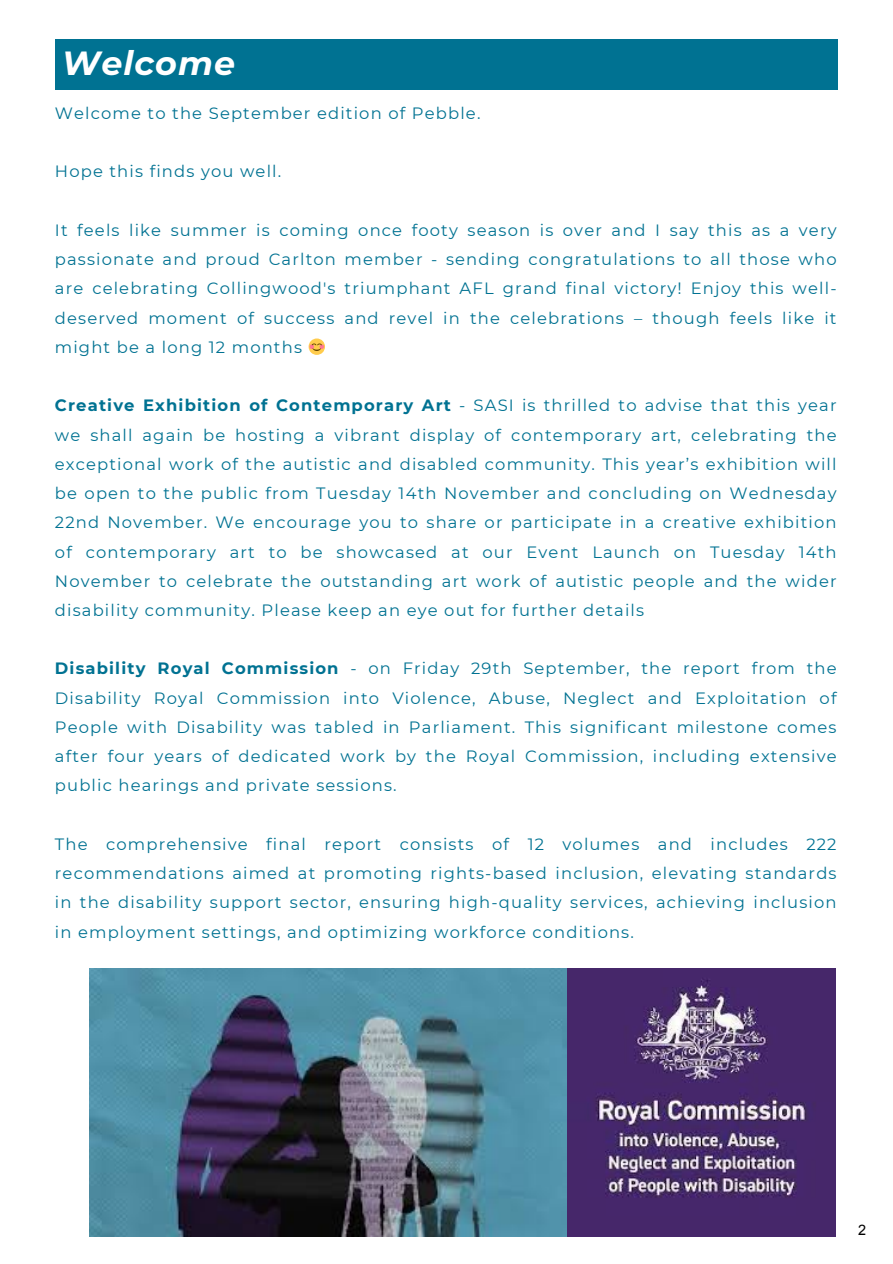
<style>
.page{position:relative;width:893px;height:1264px;background:#fff}
.page>*{position:absolute;margin:0;border:0;box-sizing:border-box;transform-origin:0 0}
.t1{font:italic 700 33.3px "Montserrat";letter-spacing:.03em;color:#fff}
.t2{font:16.35px/29.2px "Montserrat";letter-spacing:.07em;color:#007292;text-align:justify}
.t3{font:14.4px "Arial";color:#000}
.s1{font-weight:700}
</style>
<div class="page">
<div style="left:55px;top:39px;width:782px;height:51px;background:#007292"></div>
<img style="left:89px;top:968px;width:746px;height:268px">
<p class="t1" style="left:62px;top:43px;width:175px">Welcome</p>
<p class="t2" style="left:55px;top:98px;width:427px">Welcome to the September edition of Pebble.</p>
<p class="t2" style="left:55px;top:157px;width:228px">Hope this finds you well.</p>
<p class="t2" style="left:55px;top:215px;width:783px">It feels like summer is coming once footy season is over and I say this as a very passionate and proud Carlton member - sending congratulations to all those who are celebrating Collingwood's triumphant AFL grand final victory! Enjoy this well&shy;deserved moment of success and revel in the celebrations – though feels like it might be a long 12 months</p>
<p class="t2" style="left:55px;top:391px;width:783px"><span class="s1">Creative Exhibition of Contemporary Art</span> - SASI is thrilled to advise that this year we shall again be hosting a vibrant display of contemporary art, celebrating the exceptional work of the autistic and disabled community. This year’s exhibition will be open to the public from Tuesday 14th November and concluding on Wednesday 22nd November. We encourage you to share or participate in a creative exhibition of contemporary art to be showcased at our Event Launch on Tuesday 14th November to celebrate the outstanding art work of autistic people and the wider disability community. Please keep an eye out for further details</p>
<p class="t2" style="left:55px;top:654px;width:783px"><span class="s1">Disability Royal Commission</span> - on Friday 29th September, the report from the Disability Royal Commission into Violence, Abuse, Neglect and Exploitation of People with Disability was tabled in Parliament. This significant milestone comes after four years of dedicated work by the Royal Commission, including extensive public hearings and private sessions.</p>
<p class="t2" style="left:55px;top:829px;width:783px">The comprehensive final report consists of 12 volumes and includes 222 recommendations aimed at promoting rights-based inclusion, elevating standards in the disability support sector, ensuring high-quality services, achieving inclusion in employment settings, and optimizing workforce conditions.</p>
<p class="t3" style="left:858px;top:1221px;width:10px">2</p>
</div>
